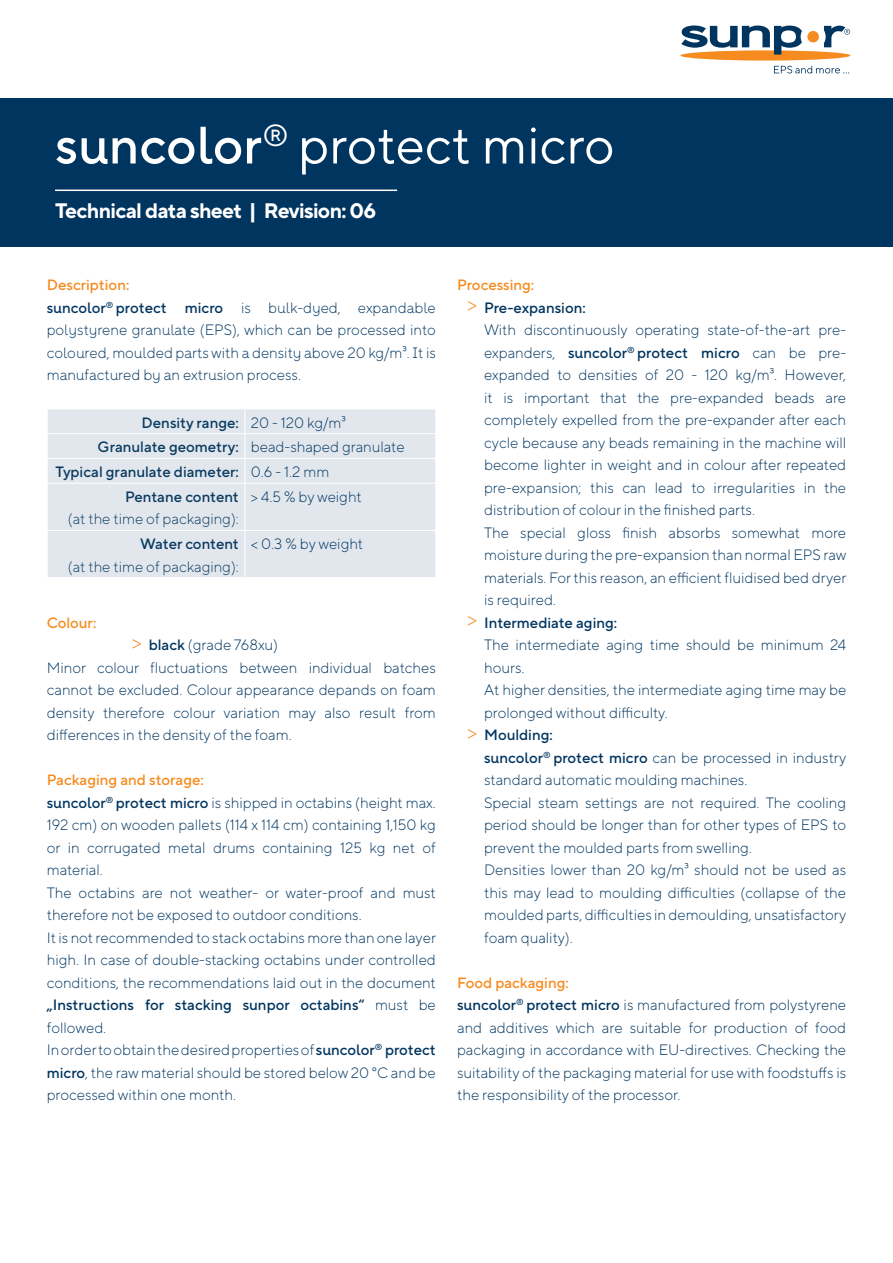
<style>
.page{position:relative;width:893px;height:1263px;background:#fff}
.page>*{position:absolute;margin:0;border:0;box-sizing:border-box;transform-origin:0 0}
.t1{font:52.5px "TT Norms Pro";color:#fff}
.t2{font:700 21px "TT Norms Pro";letter-spacing:-.035em;color:#fff}
.t3{font:300 15px/22.5px "TT Norms Pro";color:#003560;text-align:justify}
.t4{font:500 15px "TT Norms Pro";color:#0a3b5f}
.t5{font:500 15px "TT Norms Pro";color:#f68b1f}
.t6{font:300 15px "TT Norms Pro";color:#0a3b5f}
.t7{font:500 15px "TT Norms Pro";color:#003560}
.s1{font-weight:500}
.s2{font-size:21px;color:#f68b1f}
.s3{font-weight:300;font-size:21px;color:#f68b1f}
</style>
<div class="page">
<div style="left:0;top:98px;width:893px;height:148px;background:#003560"></div>
<hr style="left:55px;top:190px;width:342px;height:1px;background:#fff">
<div style="left:680px;top:50px;width:170px;height:11px;background:#f68b1f;border-radius:50%"></div>
<div style="left:807px;top:31px;width:12px;height:11px;background:#f68b1f;border-radius:50%"></div>
<svg style="left:824px;top:26px;width:26px;height:21px"></svg>
<svg style="left:681px;top:26px;width:121px;height:29px"></svg>
<svg style="left:774px;top:66px;width:75px;height:7px"></svg>
<div style="left:48px;top:410px;width:387px;height:167px;background:#e2e7ee"></div>
<hr style="left:47px;top:433px;width:198px;height:1px;background:#fff">
<hr style="left:245px;top:433px;width:191px;height:1px;background:#fff">
<hr style="left:47px;top:458px;width:198px;height:1px;background:#fff">
<hr style="left:245px;top:458px;width:191px;height:1px;background:#fff">
<svg style="left:244px;top:409px;width:1px;height:74px"></svg>
<hr style="left:47px;top:483px;width:198px;height:1px;background:#fff">
<hr style="left:245px;top:483px;width:191px;height:1px;background:#fff">
<hr style="left:244px;top:484px;width:1px;height:46px;background:#fff">
<hr style="left:47px;top:530px;width:198px;height:1px;background:#fff">
<hr style="left:245px;top:530px;width:191px;height:1px;background:#fff">
<hr style="left:244px;top:531px;width:1px;height:46px;background:#fff">
<p class="t1" style="left:55px;top:111px;width:561px"><span class="s1">suncolor</span><sup>®</sup> protect micro</p>
<p class="t2" style="left:55px;top:197px;width:323px">Technical data sheet | Revision: 06</p>
<p class="t5" style="left:47px;top:275px;width:84px">Description:</p>
<p class="t3" style="left:47px;top:295px;width:391px"><span class="s1">suncolor</span><sup>®</sup> <span class="s1">protect micro</span> is bulk-dyed, expandable polystyrene granulate (EPS), which can be processed into coloured, moulded parts with a density above 20 kg/m³. It is manufactured by an extrusion process.</p>
<p class="t4" style="left:142px;top:413px;width:99px">Density range:</p>
<p class="t3" style="left:251px;top:411px;width:96px">20 - 120 kg/m³</p>
<p class="t4" style="left:98px;top:437px;width:143px">Granulate geometry:</p>
<p class="t3" style="left:251px;top:435px;width:155px">bead-shaped granulate</p>
<p class="t4" style="left:55px;top:462px;width:185px">Typical granulate diameter:</p>
<p class="t3" style="left:251px;top:460px;width:80px">0.6 - 1.2 mm</p>
<p class="t4" style="left:125px;top:487px;width:115px">Pentane content</p>
<p class="t6" style="left:68px;top:510px;width:172px">(at the time of packaging):</p>
<p class="t3" style="left:251px;top:485px;width:112px">&gt; 4.5 % by weight</p>
<p class="t4" style="left:140px;top:534px;width:100px">Water content</p>
<p class="t6" style="left:68px;top:557px;width:172px">(at the time of packaging):</p>
<p class="t3" style="left:251px;top:532px;width:114px">&lt; 0.3 % by weight</p>
<p class="t5" style="left:47px;top:613px;width:51px">Colour:</p>
<p class="t3" style="left:132px;top:633px;width:148px"><span class="s2">&gt;</span> <span class="s1">black</span> (grade 768xu)</p>
<p class="t3" style="left:47px;top:655px;width:391px">Minor colour fluctuations between individual batches cannot be excluded. Colour appearance depands on foam density therefore colour variation may also result from differences in the density of the foam.</p>
<p class="t5" style="left:47px;top:770px;width:158px">Packaging and storage:</p>
<p class="t3" style="left:47px;top:790px;width:391px"><span class="s1">suncolor</span><sup>®</sup> <span class="s1">protect micro</span> is shipped in octabins (height max.<br>192 cm) on wooden pallets (114 x 114 cm) containing 1,150 kg or in corrugated metal drums containing 125 kg net of material.</p>
<p class="t3" style="left:47px;top:880px;width:391px">The octabins are not weather- or water-proof and must therefore not be exposed to outdoor conditions.</p>
<p class="t3" style="left:47px;top:925px;width:391px">It is not recommended to stack octabins more than one layer high. In case of double-stacking octabins under controlled conditions, the recommendations laid out in the document <span class="s1">„Instructions for stacking sunpor octabins“</span> must be followed.</p>
<p class="t3" style="left:47px;top:1038px;width:391px">In order to obtain the desired properties of <span class="s1">suncolor</span><sup>®</sup> <span class="s1">protect micro</span>, the raw material should be stored below 20 °C and be processed within one month.</p>
<p class="t5" style="left:457px;top:275px;width:79px">Processing:</p>
<p class="t7" style="left:467px;top:298px;width:120px"><span class="s3">&gt;</span> Pre-expansion:</p>
<p class="t3" style="left:484px;top:318px;width:364px">With discontinuously operating state-of-the-art pre&shy;expanders, <span class="s1">suncolor</span><sup>®</sup> <span class="s1">protect micro</span> can be pre&shy;expanded to densities of 20 - 120 kg/m³. However, it is important that the pre-expanded beads are completely expelled from the pre-expander after each cycle because any beads remaining in the machine will become lighter in weight and in colour after repeated</p>
<p class="t3" style="left:484px;top:475px;width:364px">pre-expansion; this can lead to irregularities in the distribution of colour in the finished parts.</p>
<p class="t3" style="left:484px;top:520px;width:364px">The special gloss finish absorbs somewhat more moisture during the pre-expansion than normal EPS raw materials. For this reason, an efficient fluidised bed dryer is required.</p>
<p class="t7" style="left:467px;top:613px;width:151px"><span class="s3">&gt;</span> Intermediate aging:</p>
<p class="t3" style="left:484px;top:633px;width:364px">The intermediate aging time should be minimum 24 hours.</p>
<p class="t3" style="left:484px;top:678px;width:364px">At higher densities, the intermediate aging time may be prolonged without difficulty.</p>
<p class="t7" style="left:467px;top:725px;width:87px"><span class="s3">&gt;</span> Moulding:</p>
<p class="t3" style="left:484px;top:745px;width:364px"><span class="s1">suncolor</span><sup>®</sup> <span class="s1">protect micro</span> can be processed in industry standard automatic moulding machines.</p>
<p class="t3" style="left:484px;top:790px;width:364px">Special steam settings are not required. The cooling period should be longer than for other types of EPS to prevent the moulded parts from swelling.</p>
<p class="t3" style="left:484px;top:858px;width:364px">Densities lower than 20 kg/m³ should not be used as this may lead to moulding difficulties (collapse of the moulded parts, difficulties in demoulding, unsatisfactory foam quality).</p>
<p class="t5" style="left:457px;top:973px;width:113px">Food packaging:</p>
<p class="t3" style="left:457px;top:993px;width:391px"><span class="s1">suncolor</span><sup>®</sup> <span class="s1">protect micro</span> is manufactured from polystyrene and additives which are suitable for production of food packaging in accordance with EU-directives. Checking the suitability of the packaging material for use with foodstuffs is the responsibility of the processor.</p>
</div>
